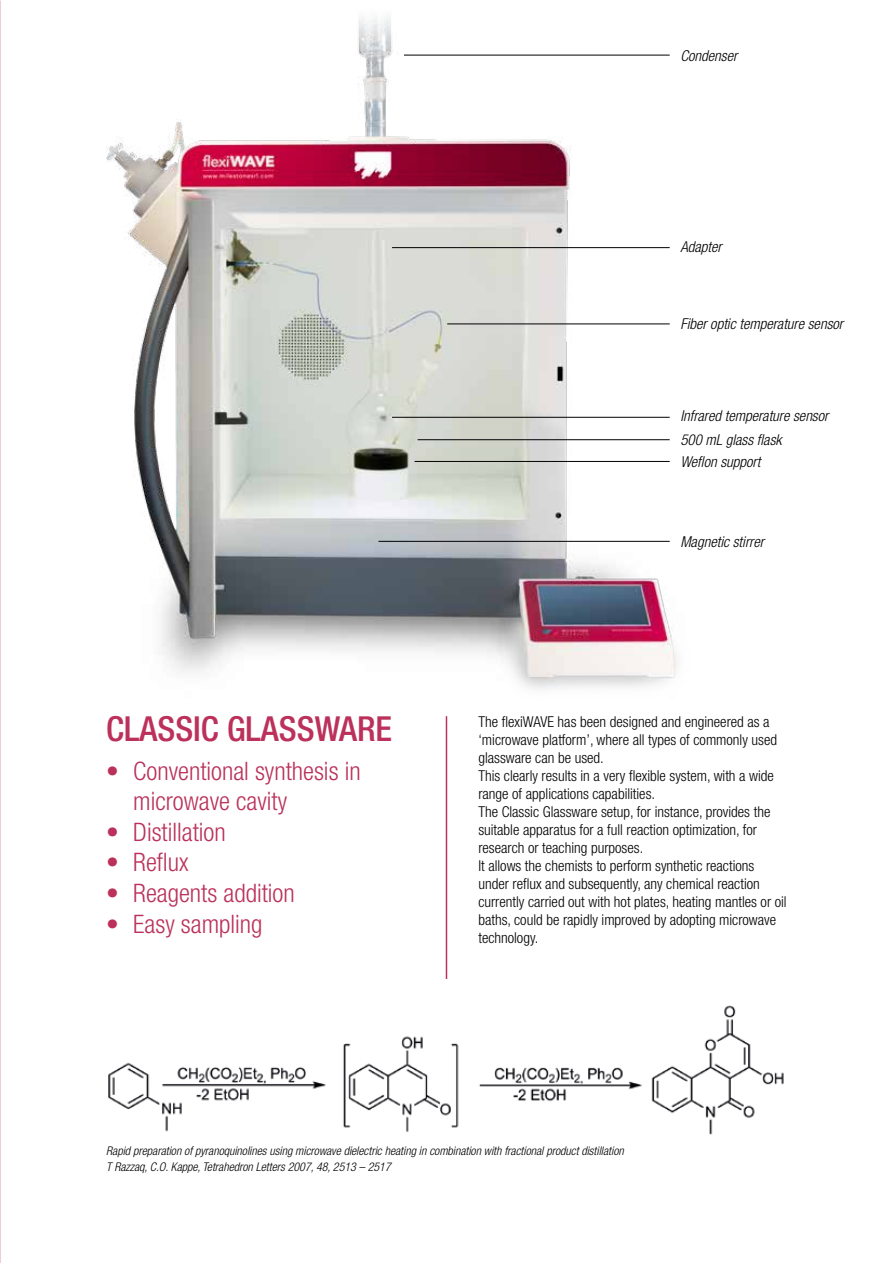
<style>
.page{position:relative;width:893px;height:1263px;background:#fff}
.page>*{position:absolute;margin:0;border:0;box-sizing:border-box;transform-origin:0 0}
.t1{font:500 condensed 34.5px "Helvetica Neue LT Std";color:#bb315b}
.t2{font:300 condensed 25.5px/30.6px "Helvetica Neue LT Std";color:#bb315b}
.t3{font:300 condensed 15px/18px "Helvetica Neue LT Std";color:#000}
.t4{font:italic 300 condensed 15px "Helvetica Neue LT Std";color:#000}
.t5{font:italic 300 condensed 12px/16.5px "Helvetica Neue LT Std";color:#000}
</style>
<div class="page">
<img style="left:106px;top:18px;width:571px;height:672px">
<hr style="left:446px;top:716px;width:1px;height:263px;background:#bb315b">
<img style="left:108px;top:1005px;width:676px;height:130px">
<hr style="left:404px;top:55px;width:266px;height:1px;background:#000">
<hr style="left:392px;top:247px;width:278px;height:1px;background:#000">
<hr style="left:447px;top:324px;width:223px;height:1px;background:#000">
<hr style="left:418px;top:439px;width:252px;height:1px;background:#000">
<hr style="left:392px;top:417px;width:278px;height:1px;background:#000">
<hr style="left:415px;top:461px;width:255px;height:1px;background:#000">
<hr style="left:378px;top:541px;width:292px;height:1px;background:#000">
<p class="t4" style="left:680px;top:47px;width:58px">Condenser</p>
<p class="t4" style="left:680px;top:238px;width:43px">Adapter</p>
<p class="t4" style="left:680px;top:316px;width:164px">Fiber optic temperature sensor</p>
<p class="t4" style="left:680px;top:407px;width:150px">Infrared temperature sensor</p>
<p class="t4" style="left:680px;top:453px;width:81px">Weflon support</p>
<p class="t4" style="left:680px;top:431px;width:103px">500 mL glass flask</p>
<h1 class="t1" style="left:106px;top:708px;width:287px">CLASSIC GLASSWARE</h1>
<h2 class="t2" style="left:133px;top:755px;width:229px;text-indent:-27px">• Conventional synthesis in microwave cavity</h2>
<h2 class="t2" style="left:106px;top:816px;width:121px">• Distillation</h2>
<h2 class="t2" style="left:106px;top:847px;width:84px">• Reflux</h2>
<h2 class="t2" style="left:106px;top:877px;width:190px">• Reagents addition</h2>
<h2 class="t2" style="left:106px;top:908px;width:158px">• Easy sampling</h2>
<p class="t4" style="left:680px;top:533px;width:85px">Magnetic stirrer</p>
<p class="t3" style="left:478px;top:712px;width:310px">The flexiWAVE has been designed and engineered as a ‘microwave platform’, where all types of commonly used glassware can be used.<br>This clearly results in a very flexible system, with a wide range of applications capabilities.<br>The Classic Glassware setup, for instance, provides the suitable apparatus for a full reaction optimization, for research or teaching purposes.<br>It allows the chemists to perform synthetic reactions under reflux and subsequently, any chemical reaction currently carried out with hot plates, heating mantles or oil baths, could be rapidly improved by adopting microwave technology.</p>
<p class="t5" style="left:106px;top:1142px;width:519px">Rapid preparation of pyranoquinolines using microwave dielectric heating in combination with fractional product distillation<br>T Razzaq, C.O. Kappe, Tetrahedron Letters 2007, 48, 2513 – 2517</p>
</div>
